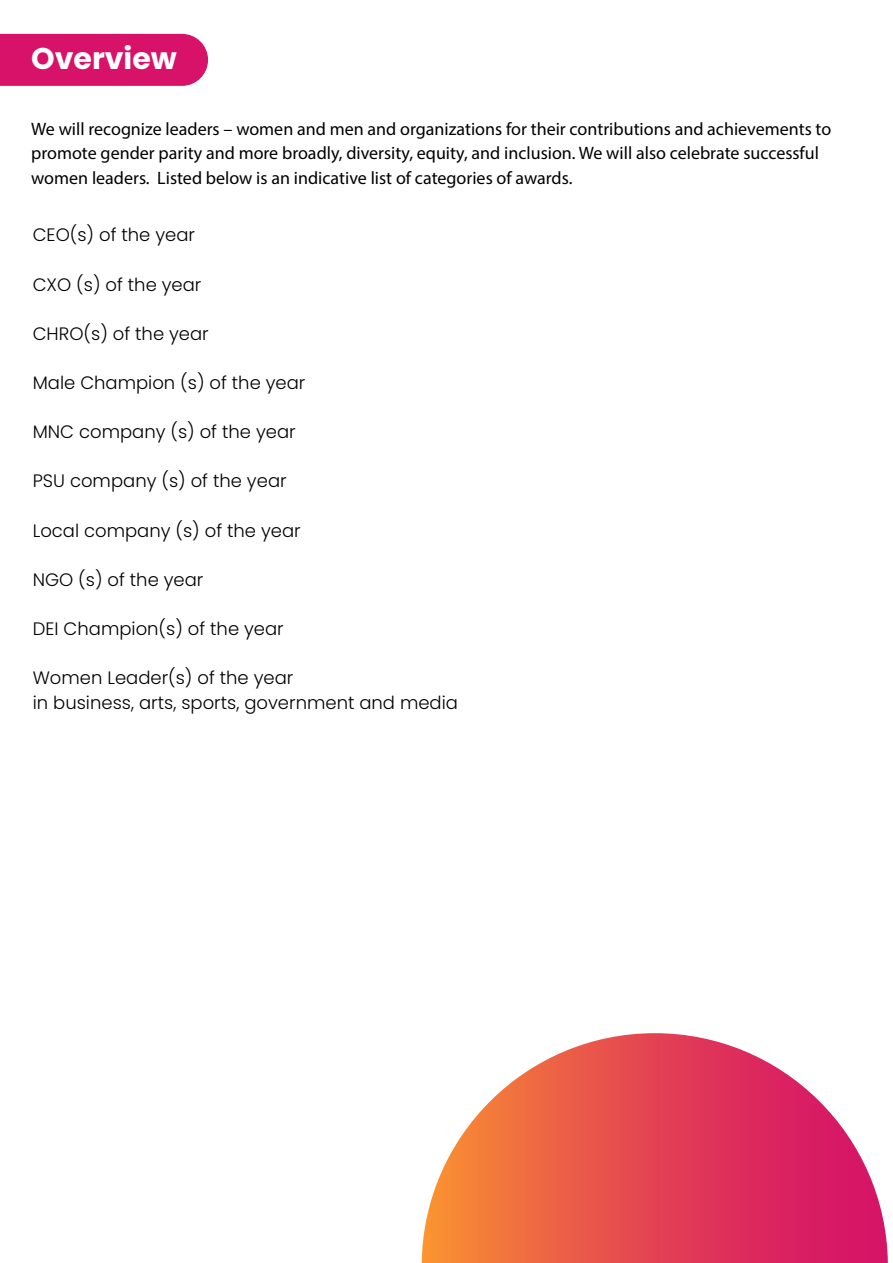
<style>
.page{position:relative;width:893px;height:1263px;background:#fff}
.page>*{position:absolute;margin:0;border:0;box-sizing:border-box;transform-origin:0 0}
.t1{font:700 30px "Poppins";color:#fff}
.t2{font:18px/24.6px "Myriad Pro";color:#000}
.t3{font:300 18px/24.6px "Poppins";color:#000}
</style>
<div class="page">
<div style="left:0;top:34px;width:208px;height:52px;background:#d81268"></div>
<svg style="left:422px;top:1033px;width:466px;height:230px"></svg>
<h1 class="t1" style="left:31px;top:41px;width:147px">Overview</h1>
<p class="t2" style="left:31px;top:116px;width:802px">We will recognize leaders – women and men and organizations for their contributions and achievements to promote gender parity and more broadly, diversity, equity, and inclusion. We will also celebrate successful women leaders. Listed below is an indicative list of categories of awards.</p>
<p class="t3" style="left:33px;top:223px;width:164px">CEO(s) of the year</p>
<p class="t3" style="left:33px;top:272px;width:170px">CXO (s) of the year</p>
<p class="t3" style="left:33px;top:321px;width:178px">CHRO(s) of the year</p>
<p class="t3" style="left:33px;top:370px;width:274px">Male Champion (s) of the year</p>
<p class="t3" style="left:33px;top:420px;width:264px">MNC company (s) of the year</p>
<p class="t3" style="left:33px;top:469px;width:255px">PSU company (s) of the year</p>
<p class="t3" style="left:33px;top:518px;width:269px">Local company (s) of the year</p>
<p class="t3" style="left:33px;top:567px;width:172px">NGO (s) of the year</p>
<p class="t3" style="left:33px;top:616px;width:253px">DEI Champion(s) of the year</p>
<p class="t3" style="left:33px;top:666px;width:427px">Women Leader(s) of the year<br>in business, arts, sports, government and media</p>
</div>
